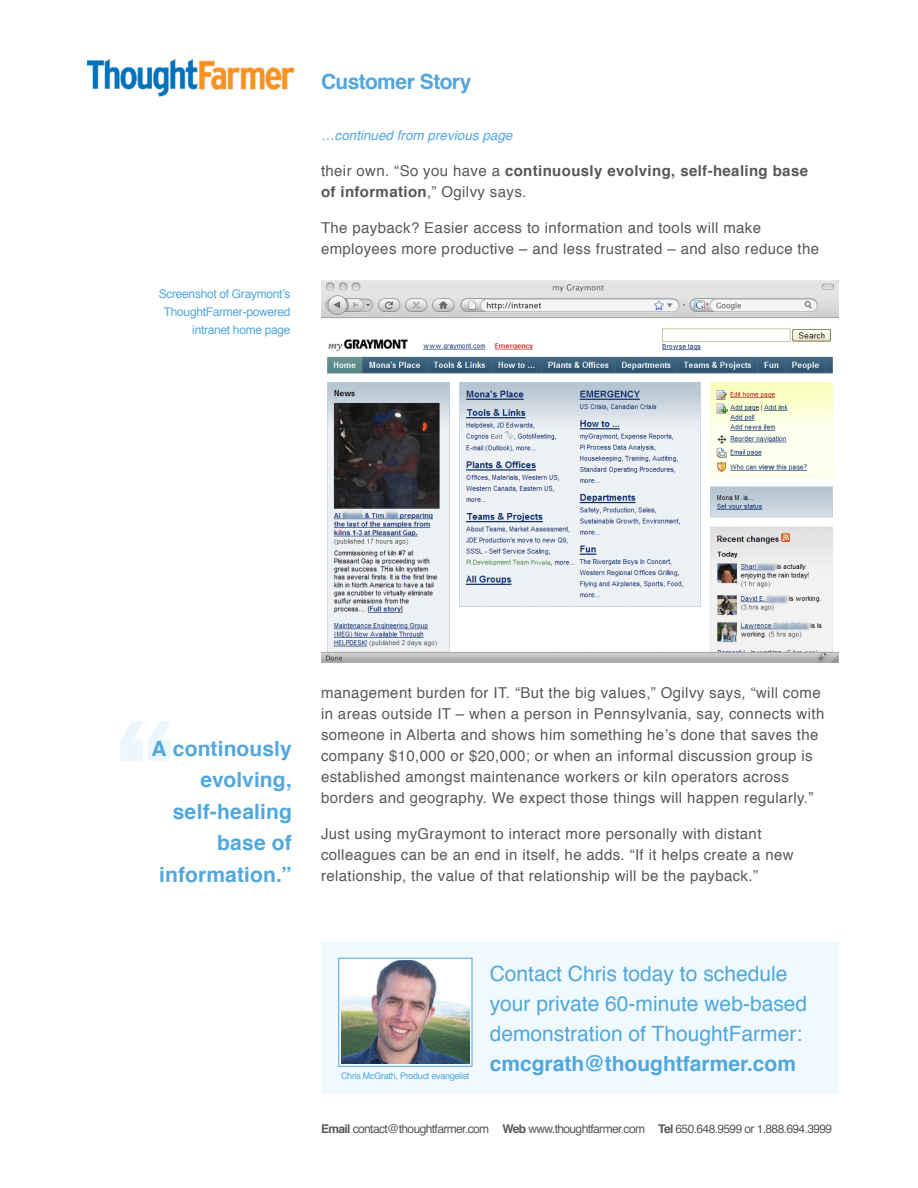
<style>
.page{position:relative;width:918px;height:1188px;background:#fff}
.page>*{position:absolute;margin:0;border:0;box-sizing:border-box;transform-origin:0 0}
.t1{font:21px "Helvetica";color:#52a7dc}
.t2{font:700 21px/31.5px "Helvetica";color:#52a7dc;text-align:right}
.t3{font:700 21px "Helvetica";letter-spacing:-.025em;color:#52a7dc}
.t4{font:15px/21px "Helvetica";letter-spacing:.025em;color:#57585a}
.t5{font:700 15px "Helvetica";letter-spacing:.025em;color:#57585a}
.t6{font:italic 13.5px "Helvetica";color:#52a7dc}
.t7{font:12px "Helvetica";letter-spacing:-.05em;color:#57585a}
.t8{font:12px/18px "Helvetica";letter-spacing:-.025em;color:#52a7dc;text-align:right}
.t9{font:9px "Helvetica";letter-spacing:-.03em;color:#52a7dc}
.s1{font-weight:400}
.s2{font-weight:700}
</style>
<div class="page">
<img style="left:321px;top:280px;width:517px;height:383px">
<img style="left:86px;top:59px;width:209px;height:38px">
<div style="left:321px;top:942px;width:517px;height:152px;background:#f0f9fd"></div>
<img style="left:342px;top:961px;width:127px;height:103px">
<p class="t8" style="left:159px;top:285px;width:133px">Screenshot of Graymont’s<br>ThoughtFarmer-powered intranet home page</p>
<p class="t3" style="left:321px;top:65px;width:152px">Customer Story</p>
<p class="t6" style="left:321px;top:125px;width:193px">…continued from previous page</p>
<p class="t5" style="left:321px;top:158px;width:489px"><span class="s1">their own. “So you have a</span> continuously evolving, self-healing base</p>
<p class="t5" style="left:321px;top:179px;width:207px">of information<span class="s1">,” Ogilvy says.</span></p>
<p class="t4" style="left:321px;top:218px;width:442px">The payback? Easier access to information and tools will make</p>
<p class="t4" style="left:321px;top:239px;width:500px">employees more productive – and less frustrated – and also reduce the</p>
<p class="t2" style="left:151px;top:733px;width:142px">A continously evolving,</p>
<p class="t2" style="left:173px;top:796px;width:121px">self-healing</p>
<p class="t2" style="left:217px;top:828px;width:76px">base of</p>
<p class="t2" style="left:159px;top:859px;width:134px">information.”</p>
<p class="t4" style="left:321px;top:683px;width:505px">management burden for IT. “But the big values,” Ogilvy says, “will come in areas outside IT – when a person in Pennsylvania, say, connects with someone in Alberta and shows him something he’s done that saves the company $10,000 or $20,000; or when an informal discussion group is</p>
<p class="t4" style="left:321px;top:767px;width:469px">established amongst maintenance workers or kiln operators across</p>
<p class="t4" style="left:321px;top:788px;width:494px">borders and geography. We expect those things will happen regularly.”</p>
<p class="t4" style="left:321px;top:824px;width:442px">Just using myGraymont to interact more personally with distant</p>
<p class="t4" style="left:321px;top:845px;width:474px">colleagues can be an end in itself, he adds. “If it helps create a new</p>
<p class="t4" style="left:321px;top:866px;width:439px">relationship, the value of that relationship will be the payback.”</p>
<p class="t9" style="left:341px;top:1068px;width:130px">Chris McGrath, Product evangelist</p>
<p class="t1" style="left:490px;top:957px;width:299px">Contact Chris today to schedule</p>
<p class="t1" style="left:490px;top:987px;width:319px">your private 60-minute web-based</p>
<p class="t1" style="left:490px;top:1017px;width:314px">demonstration of ThoughtFarmer:</p>
<p class="t2" style="left:490px;top:1048px;width:308px">cmcgrath@thoughtfarmer.com</p>
<p class="t7" style="left:321px;top:1119px;width:513px"><span class="s2">Email</span> contact@thoughtfarmer.com <span class="s2">Web</span> www.thoughtfarmer.com <span class="s2">Tel</span> 650.648.9599 or 1.888.694.3999</p>
</div>
